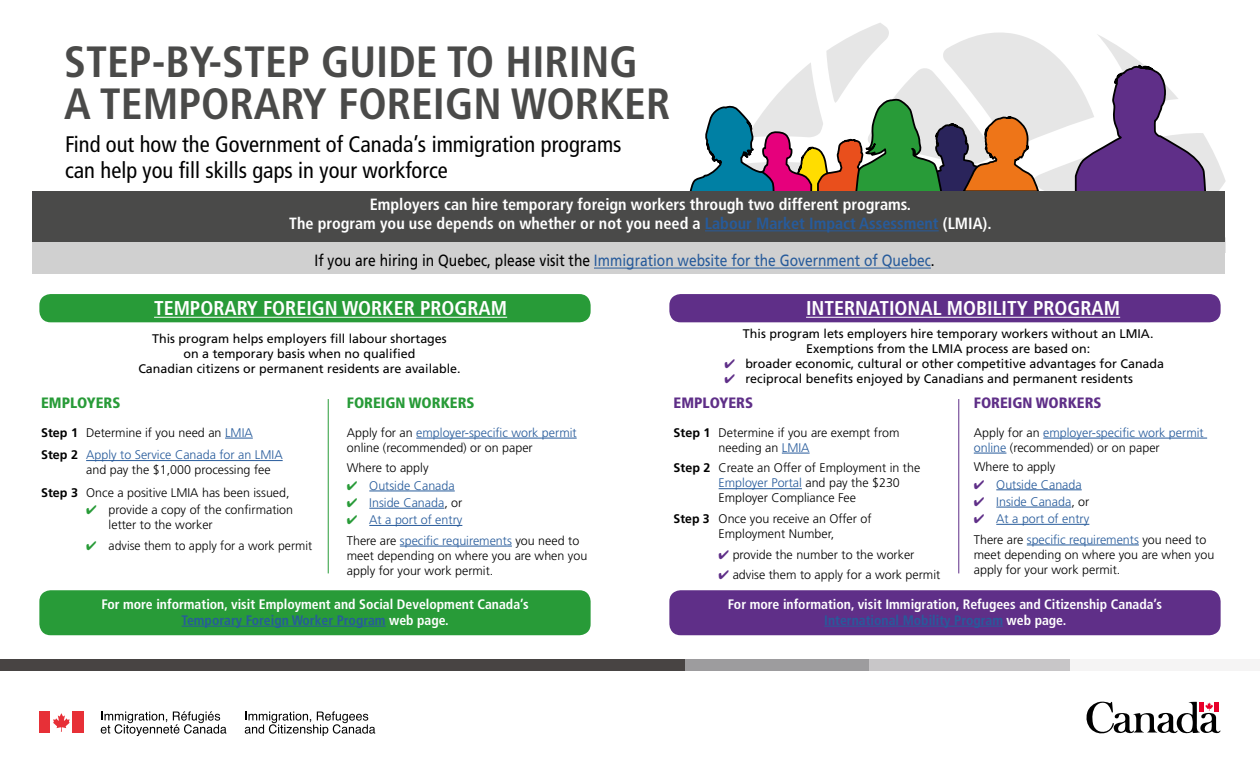
<style>
.page{position:relative;width:1260px;height:765px;background:#fff}
.page>*{position:absolute;margin:0;border:0;box-sizing:border-box;transform-origin:0 0}
.t1{font:700 condensed 43.75px/42.5px "Frutiger";color:#4a4a49}
.t2{font:condensed 22.5px/26.2px "Frutiger";color:#000}
.t3{font:700 condensed 20px "Frutiger";color:#fff}
.t4{font:700 condensed 16.25px/19.5px "Frutiger";color:#fff;text-align:center}
.t5{font:16.25px "Frutiger";color:#275b9b;scale:.85 1}
.t6{font:900 condensed 15px "Frutiger";color:#289b38}
.t7{font:900 condensed 15px "Frutiger";color:#5f2f88}
.t8{font:700 condensed 13.75px/16.2px "Frutiger";color:#fff;text-align:center}
.t9{font:300 12.5px/15px "Frutiger";color:#000}
.t10{font:12.5px/15px "Frutiger";color:#000;text-align:center}
.t11{font:300 12.5px/20.6px "Frutiger";color:#275b9b}
.s1{color:#275b9b}
.s2{color:#000}
.s3{color:#5f2f88}
.s4{font-weight:700}
.s5{font-weight:700;color:#000}
.s6{color:#289b38}
</style>
<div class="page">
<div style="left:39px;top:712px;width:11px;height:21px;background:#e73037"></div>
<svg style="left:53px;top:713px;width:17px;height:19px"></svg>
<div style="left:72px;top:712px;width:11px;height:21px;background:#e73037"></div>
<svg style="left:245px;top:711px;width:130px;height:25px"></svg>
<svg style="left:101px;top:711px;width:125px;height:25px"></svg>
<div style="left:771px;top:659px;width:489px;height:12px;background:#f5f4f4"></div>
<div style="left:580px;top:659px;width:489px;height:12px;background:#c8c6c8"></div>
<div style="left:379px;top:659px;width:490px;height:12px;background:#9d9c9e"></div>
<div style="left:0;top:659px;width:685px;height:12px;background:#484443"></div>
<svg style="left:1086px;top:701px;width:135px;height:33px"></svg>
<div style="left:1199px;top:702px;width:5px;height:9px;background:#e8002a"></div>
<div style="left:1214px;top:702px;width:5px;height:9px;background:#e8002a"></div>
<div style="left:669px;top:294px;width:552px;height:28px;background:#5f2f88;border-radius:11px"></div>
<div style="left:669px;top:590px;width:552px;height:45px;background:#5f2f88;border-radius:11px"></div>
<div style="left:39px;top:294px;width:552px;height:28px;background:#289b38;border-radius:11px"></div>
<div style="left:39px;top:590px;width:552px;height:45px;background:#289b38;border-radius:11px"></div>
<hr style="left:328px;top:399px;width:1px;height:174px;background:#289b38">
<hr style="left:958px;top:399px;width:1px;height:174px;background:#5f2f88">
<svg style="left:689px;top:23px;width:536px;height:168px"></svg>
<div style="left:32px;top:196px;width:1193px;height:78px;background:#d0d0d0"></div>
<div style="left:32px;top:191px;width:1193px;height:51px;background:#4a4a49"></div>
<hr style="left:154px;top:317px;width:353px;height:1px;background:#fff">
<hr style="left:806px;top:317px;width:314px;height:1px;background:#fff">
<hr style="left:182px;top:626px;width:204px;height:1px;background:#275b9b">
<hr style="left:824px;top:626px;width:179px;height:1px;background:#275b9b">
<hr style="left:705px;top:230px;width:234px;height:1px;background:#275b9b">
<hr style="left:594px;top:268px;width:337px;height:1px;background:#275b9b">
<svg style="left:782px;top:453px;width:28px;height:1px"></svg>
<hr style="left:719px;top:488px;width:83px;height:1px;background:#275b9b">
<hr style="left:416px;top:438px;width:161px;height:1px;background:#275b9b">
<hr style="left:369px;top:491px;width:86px;height:1px;background:#275b9b">
<hr style="left:369px;top:508px;width:75px;height:1px;background:#275b9b">
<hr style="left:369px;top:525px;width:93px;height:1px;background:#275b9b">
<hr style="left:400px;top:546px;width:112px;height:1px;background:#275b9b">
<svg style="left:225px;top:438px;width:28px;height:1px"></svg>
<hr style="left:86px;top:460px;width:197px;height:1px;background:#275b9b">
<hr style="left:1043px;top:438px;width:164px;height:1px;background:#275b9b">
<hr style="left:974px;top:453px;width:32px;height:1px;background:#275b9b">
<hr style="left:996px;top:490px;width:86px;height:1px;background:#275b9b">
<hr style="left:996px;top:507px;width:75px;height:1px;background:#275b9b">
<hr style="left:996px;top:524px;width:93px;height:1px;background:#275b9b">
<hr style="left:1027px;top:545px;width:112px;height:1px;background:#275b9b">
<h1 class="t1" style="left:64px;top:41px;width:608px">STEP-BY-STEP GUIDE TO HIRING<br>A TEMPORARY FOREIGN WORKER</h1>
<h2 class="t2" style="left:65px;top:131px;width:558px">Find out how the Government of Canada’s immigration programs can help you fill skills gaps in your workforce</h2>
<h3 class="t4" style="left:289px;top:194px;width:704px">Employers can hire temporary foreign workers through two different programs.<br>The program you use depends on whether or not you need a <span class="s1">Labour Market Impact Assessment</span> (LMIA).</h3>
<h3 class="t5" style="left:315px;top:251px;width:731px"><span class="s2">If you are hiring in Quebec, please visit the</span> Immigration website for the Government of Quebec<span class="s2">.</span></h3>
<h3 class="t3" style="left:154px;top:296px;width:355px">TEMPORARY FOREIGN WORKER PROGRAM</h3>
<h3 class="t3" style="left:806px;top:296px;width:316px">INTERNATIONAL MOBILITY PROGRAM</h3>
<p class="t10" style="left:138px;top:331px;width:324px">This program helps employers fill labour shortages<br>on a temporary basis when no qualified<br>Canadian citizens or permanent residents are available.</p>
<p class="t10" style="left:743px;top:326px;width:412px">This program lets employers hire temporary workers without an LMIA.<br>Exemptions from the LMIA process are based on:</p>
<p class="t10" style="left:724px;top:356px;width:441px"><span class="s3">✔</span> broader economic, cultural or other competitive advantages for Canada</p>
<p class="t10" style="left:724px;top:371px;width:410px"><span class="s3">✔</span> reciprocal benefits enjoyed by Canadians and permanent residents</p>
<p class="t6" style="left:41px;top:393px;width:81px">EMPLOYERS</p>
<p class="t6" style="left:347px;top:393px;width:129px">FOREIGN WORKERS</p>
<p class="t7" style="left:674px;top:393px;width:81px">EMPLOYERS</p>
<p class="t7" style="left:974px;top:393px;width:129px">FOREIGN WORKERS</p>
<p class="t9" style="left:719px;top:425px;width:182px;text-indent:-45px"><span class="s4">Step 1</span> Determine if you are exempt from needing an <span class="s1">LMIA</span></p>
<p class="t9" style="left:719px;top:461px;width:203px;text-indent:-45px"><span class="s4">Step 2</span> Create an Offer of Employment in the<br><span class="s1">Employer Portal</span> and pay the $230<br>Employer Compliance Fee</p>
<p class="t9" style="left:719px;top:511px;width:155px;text-indent:-45px"><span class="s4">Step 3</span> Once you receive an Offer of<br>Employment Number,</p>
<p class="t9" style="left:719px;top:547px;width:197px"><span class="s3">✔</span> provide the number to the worker</p>
<p class="t9" style="left:719px;top:567px;width:223px"><span class="s3">✔</span> advise them to apply for a work permit</p>
<p class="t11" style="left:41px;top:421px;width:243px;line-height:22.5px"><span class="s5">Step 1</span> <span class="s2">Determine if you need an</span> LMIA<br><span class="s5">Step 2</span> Apply to Service Canada for an LMIA</p>
<p class="t9" style="left:41px;top:459px;width:250px;line-height:22.5px;text-indent:45px">and pay the $1,000 processing fee<br><span class="s4">Step 3</span> Once a positive LMIA has been issued,</p>
<p class="t9" style="left:109px;top:502px;width:186px;text-indent:-22px"><span class="s6">✔</span> provide a copy of the confirmation letter to the worker</p>
<p class="t9" style="left:86px;top:538px;width:228px"><span class="s6">✔</span> advise them to apply for a work permit</p>
<p class="t9" style="left:347px;top:425px;width:231px">Apply for an <span class="s1">employer-specific work permit </span>online (recommended) or on paper</p>
<p class="t9" style="left:347px;top:461px;width:83px">Where to apply</p>
<p class="t11" style="left:347px;top:475px;width:109px"><span class="s6">✔</span> Outside Canada</p>
<p class="t11" style="left:347px;top:492px;width:117px"><span class="s6">✔</span> Inside Canada<span class="s2">, or</span></p>
<p class="t11" style="left:347px;top:510px;width:234px"><span class="s6">✔</span> At a port of entry<br><span class="s2">There are</span> specific requirements <span class="s2">you need to</span></p>
<p class="t9" style="left:347px;top:548px;width:242px">meet depending on where you are when you apply for your work permit.</p>
<p class="t11" style="left:974px;top:425px;width:231px;line-height:15px"><span class="s2">Apply for an</span> employer-specific work permit online <span class="s2">(recommended) or on paper</span></p>
<p class="t9" style="left:974px;top:459px;width:83px">Where to apply</p>
<p class="t11" style="left:974px;top:474px;width:109px"><span class="s3">✔</span> Outside Canada</p>
<p class="t11" style="left:974px;top:491px;width:117px"><span class="s3">✔</span> Inside Canada<span class="s2">, or</span></p>
<p class="t11" style="left:974px;top:508px;width:234px"><span class="s3">✔</span> At a port of entry<br><span class="s2">There are</span> specific requirements <span class="s2">you need to</span></p>
<p class="t9" style="left:974px;top:547px;width:242px">meet depending on where you are when you apply for your work permit.</p>
<p class="t8" style="left:101px;top:596px;width:429px">For more information, visit Employment and Social Development Canada’s<br><span class="s1">Temporary Foreign Worker Program</span> web page.</p>
<p class="t8" style="left:728px;top:596px;width:436px">For more information, visit Immigration, Refugees and Citizenship Canada’s<br><span class="s1">International Mobility Program</span> web page.</p>
</div>
